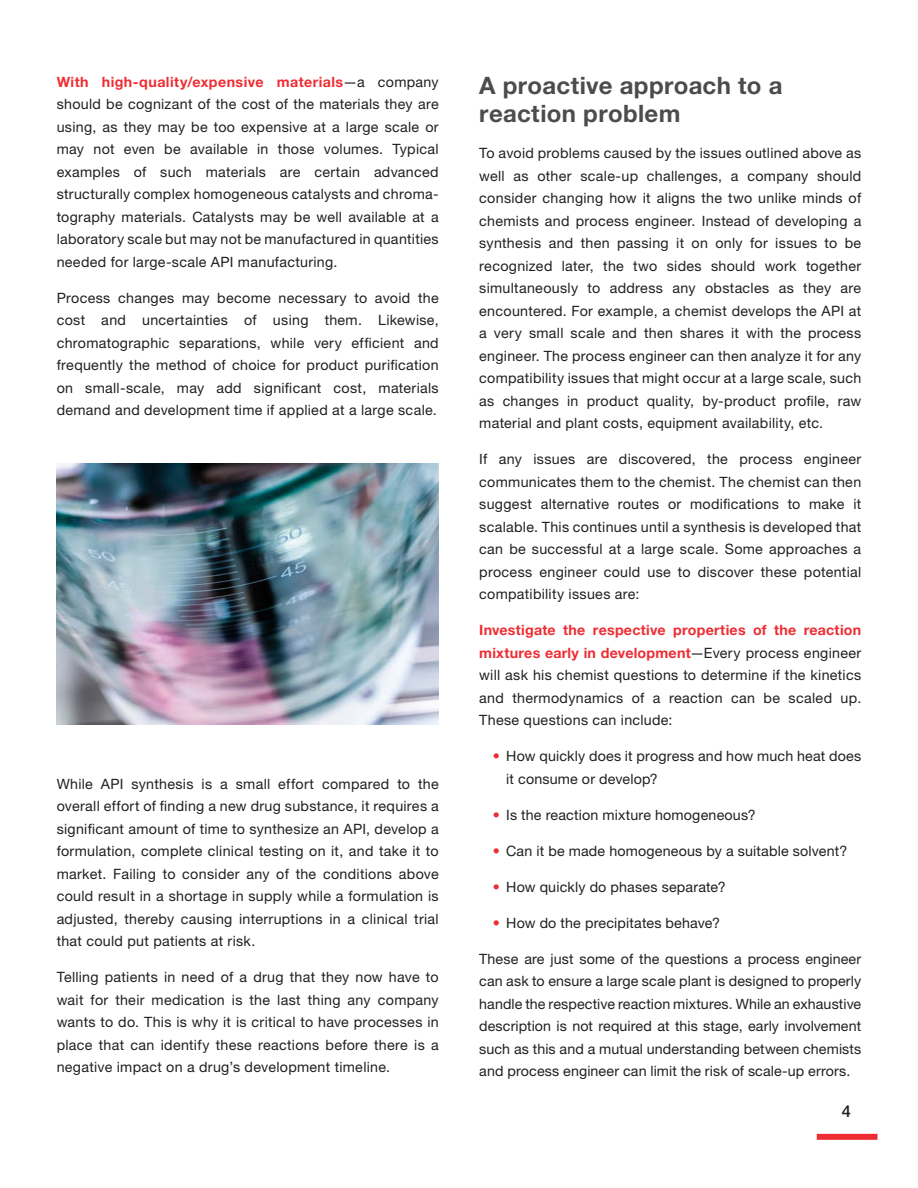
<style>
.page{position:relative;width:918px;height:1188px;background:#fff}
.page>*{position:absolute;margin:0;border:0;box-sizing:border-box;transform-origin:0 0}
.PATH_WP_Heading{font:700 24px/28.5px "Helvetica Neue LT Std";letter-spacing:.015em;color:#4b4c4d}
.t1{font:500 16.5px "Helvetica Neue LT Std";color:#231f20}
.PATH_WP_Body{font:14.25px/22.5px "Helvetica Neue LT Std";letter-spacing:.02em;color:#231f20;text-align:justify}
.s1{font-weight:700;color:#ee2d33}
.s2{font-family:"Helvetica LT Std";font-weight:300;color:#ee2d33}
</style>
<div class="page">
<div style="left:817px;top:1134px;width:61px;height:6px;background:#ee2d33"></div>
<img style="left:57px;top:463px;width:382px;height:262px">
<p class="PATH_WP_Body" style="left:57px;top:70px;width:384px"><span class="s1">With high-quality/expensive materials</span>—a company should be cognizant of the cost of the materials they are using, as they may be too expensive at a large scale or may not even be available in those volumes. Typical examples of such materials are certain advanced structurally complex homogeneous catalysts and chroma&shy;tography materials. Catalysts may be well available at a laboratory scale but may not be manufactured in quantities needed for large-scale API manufacturing.</p>
<p class="PATH_WP_Body" style="left:57px;top:286px;width:384px">Process changes may become necessary to avoid the cost and uncertainties of using them. Likewise, chromatographic separations, while very efficient and frequently the method of choice for product purification on small-scale, may add significant cost, materials demand and development time if applied at a large scale.</p>
<p class="PATH_WP_Body" style="left:57px;top:772px;width:384px">While API synthesis is a small effort compared to the overall effort of finding a new drug substance, it requires a significant amount of time to synthesize an API, develop a formulation, complete clinical testing on it, and take it to market. Failing to consider any of the conditions above could result in a shortage in supply while a formulation is adjusted, thereby causing interruptions in a clinical trial that could put patients at risk.</p>
<p class="PATH_WP_Body" style="left:57px;top:966px;width:384px">Telling patients in need of a drug that they now have to wait for their medication is the last thing any company wants to do. This is why it is critical to have processes in place that can identify these reactions before there is a negative impact on a drug’s development timeline.</p>
<p class="PATH_WP_Heading" style="left:479px;top:70px;width:305px">A proactive approach to a reaction problem</p>
<p class="PATH_WP_Body" style="left:479px;top:141px;width:384px">To avoid problems caused by the issues outlined above as well as other scale-up challenges, a company should consider changing how it aligns the two unlike minds of chemists and process engineer. Instead of developing a synthesis and then passing it on only for issues to be recognized later, the two sides should work together simultaneously to address any obstacles as they are encountered. For example, a chemist develops the API at a very small scale and then shares it with the process engineer. The process engineer can then analyze it for any compatibility issues that might occur at a large scale, such as changes in product quality, by-product profile, raw material and plant costs, equipment availability, etc.</p>
<p class="PATH_WP_Body" style="left:479px;top:447px;width:384px">If any issues are discovered, the process engineer communicates them to the chemist. The chemist can then suggest alternative routes or modifications to make it scalable. This continues until a synthesis is developed that can be successful at a large scale. Some approaches a process engineer could use to discover these potential compatibility issues are:</p>
<p class="PATH_WP_Body" style="left:479px;top:618px;width:384px"><span class="s1">Investigate the respective properties of the reaction mixtures early in development</span>—Every process engineer will ask his chemist questions to determine if the kinetics and thermodynamics of a reaction can be scaled up.<br>These questions can include:</p>
<p class="PATH_WP_Body" style="left:506px;top:744px;width:357px;text-indent:-13px"><span class="s2">•</span> How quickly does it progress and how much heat does it consume or develop?</p>
<p class="PATH_WP_Body" style="left:493px;top:803px;width:265px"><span class="s2">•</span> Is the reaction mixture homogeneous?</p>
<p class="PATH_WP_Body" style="left:493px;top:839px;width:356px"><span class="s2">•</span> Can it be made homogeneous by a suitable solvent?</p>
<p class="PATH_WP_Body" style="left:493px;top:875px;width:234px"><span class="s2">•</span> How quickly do phases separate?</p>
<p class="PATH_WP_Body" style="left:493px;top:911px;width:229px"><span class="s2">•</span> How do the precipitates behave?</p>
<p class="PATH_WP_Body" style="left:479px;top:947px;width:384px">These are just some of the questions a process engineer can ask to ensure a large scale plant is designed to properly handle the respective reaction mixtures. While an exhaustive description is not required at this stage, early involvement such as this and a mutual understanding between chemists and process engineer can limit the risk of scale-up errors.</p>
<p class="t1" style="left:842px;top:1101px;width:11px">4</p>
</div>
